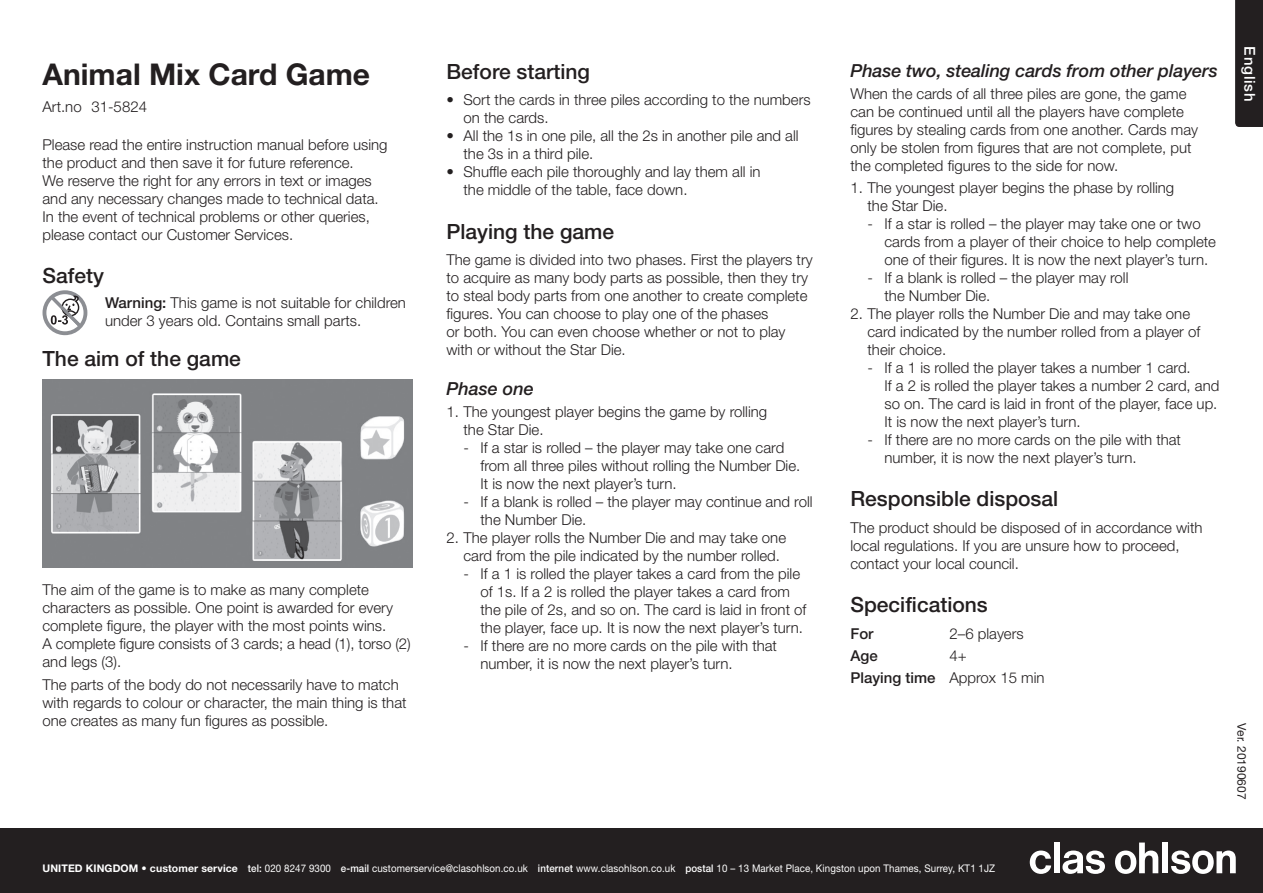
<style>
.page{position:relative;width:1263px;height:893px;background:#fff}
.page>*{position:absolute;margin:0;border:0;box-sizing:border-box;transform-origin:0 0}
.t1{font:700 30px "Helvetica Neue LT Std";color:#231f20}
.t2{font:500 21px "Helvetica Neue LT Std";color:#231f20}
.t3{font:italic 500 18px "Helvetica Neue LT Std";letter-spacing:-.005em;color:#231f20}
.t4{font:300 15px/18px "Helvetica Neue LT Std";color:#231f20}
.t5{font:500 15px "Helvetica Neue LT Std";letter-spacing:.05em;color:#fff}
.t6{font:500 15px "Helvetica Neue LT Std";color:#231f20}
.t7{font:12px "Helvetica Neue LT Std";color:#231f20}
.t8{font:10.5px "Helvetica Neue LT Std";letter-spacing:.01em;color:#fff;scale:.93 1}
.s1{font-weight:500}
.s2{font-weight:700}
</style>
<div class="page">
<div style="left:0;top:828px;width:1263px;height:65px;background:#231f20"></div>
<svg style="left:1030px;top:850px;width:21px;height:24px"></svg>
<div style="left:1054px;top:842px;width:5px;height:31px;background:#fff"></div>
<svg style="left:1062px;top:850px;width:43px;height:24px"></svg>
<svg style="left:1115px;top:842px;width:43px;height:32px"></svg>
<div style="left:1162px;top:842px;width:6px;height:31px;background:#fff"></div>
<svg style="left:1171px;top:850px;width:65px;height:24px"></svg>
<div style="left:1235px;top:0;width:28px;height:127px;background:#231f20"></div>
<svg style="left:43px;top:290px;width:44px;height:45px"></svg>
<img style="left:43px;top:379px;width:369px;height:188px">
<h1 class="t1" style="left:43px;top:56px;width:329px">Animal Mix Card Game</h1>
<p class="t4" style="left:43px;top:97px;width:106px">Art.no 31-5824</p>
<p class="t4" style="left:43px;top:135px;width:347px">Please read the entire instruction manual before using the product and then save it for future reference.<br>We reserve the right for any errors in text or images and any necessary changes made to technical data.<br>In the event of technical problems or other queries, please contact our Customer Services.</p>
<h2 class="t2" style="left:43px;top:263px;width:63px">Safety</h2>
<p class="t4" style="left:105px;top:293px;width:302px"><span class="s1">Warning:</span> This game is not suitable for children under 3 years old. Contains small parts.</p>
<h2 class="t2" style="left:43px;top:346px;width:200px">The aim of the game</h2>
<p class="t4" style="left:43px;top:581px;width:370px">The aim of the game is to make as many complete characters as possible. One point is awarded for every complete figure, the player with the most points wins.<br>A complete figure consists of 3 cards; a head (1), torso (2) and legs (3).</p>
<p class="t4" style="left:43px;top:675px;width:366px">The parts of the body do not necessarily have to match with regards to colour or character, the main thing is that one creates as many fun figures as possible.</p>
<h2 class="t2" style="left:446px;top:59px;width:145px">Before starting</h2>
<p class="t4" style="left:463px;top:91px;width:349px;text-indent:-17px">• Sort the cards in three piles according to the numbers on the cards.</p>
<p class="t4" style="left:463px;top:127px;width:337px;text-indent:-17px">• All the 1s in one pile, all the 2s in another pile and all the 3s in a third pile.</p>
<p class="t4" style="left:463px;top:163px;width:299px;text-indent:-17px">• Shuffle each pile thoroughly and lay them all in the middle of the table, face down.</p>
<h2 class="t2" style="left:446px;top:218px;width:169px">Playing the game</h2>
<p class="t4" style="left:446px;top:250px;width:368px">The game is divided into two phases. First the players try to acquire as many body parts as possible, then they try to steal body parts from one another to create complete figures. You can choose to play one of the phases<br>or both. You can even choose whether or not to play with or without the Star Die.</p>
<p class="t3" style="left:446px;top:378px;width:89px">Phase one</p>
<p class="t4" style="left:463px;top:402px;width:305px;text-indent:-17px">1. The youngest player begins the game by rolling the Star Die.</p>
<p class="t4" style="left:480px;top:438px;width:321px;text-indent:-17px">- If a star is rolled – the player may take one card from all three piles without rolling the Number Die.<br>It is now the next player’s turn.</p>
<p class="t4" style="left:480px;top:492px;width:334px;text-indent:-17px">- If a blank is rolled – the player may continue and roll the Number Die.</p>
<p class="t4" style="left:463px;top:528px;width:324px;text-indent:-17px">2. The player rolls the Number Die and may take one card from the pile indicated by the number rolled.</p>
<p class="t4" style="left:480px;top:564px;width:327px;text-indent:-17px">- If a 1 is rolled the player takes a card from the pile of 1s. If a 2 is rolled the player takes a card from the pile of 2s, and so on. The card is laid in front of the player, face up. It is now the next player’s turn.</p>
<p class="t4" style="left:480px;top:636px;width:298px;text-indent:-17px">- If there are no more cards on the pile with that number, it is now the next player’s turn.</p>
<p class="t3" style="left:850px;top:60px;width:369px">Phase two, stealing cards from other players</p>
<p class="t4" style="left:850px;top:84px;width:349px">When the cards of all three piles are gone, the game can be continued until all the players have complete figures by stealing cards from one another. Cards may only be stolen from figures that are not complete, put the completed figures to the side for now.</p>
<p class="t4" style="left:867px;top:178px;width:308px;text-indent:-17px">1. The youngest player begins the phase by rolling the Star Die.</p>
<p class="t4" style="left:884px;top:214px;width:333px;text-indent:-17px">- If a star is rolled – the player may take one or two cards from a player of their choice to help complete one of their figures. It is now the next player’s turn.</p>
<p class="t4" style="left:884px;top:268px;width:245px;text-indent:-17px">- If a blank is rolled – the player may roll the Number Die.</p>
<p class="t4" style="left:867px;top:304px;width:334px;text-indent:-17px">2. The player rolls the Number Die and may take one card indicated by the number rolled from a player of their choice.</p>
<p class="t4" style="left:884px;top:358px;width:336px;text-indent:-17px">- If a 1 is rolled the player takes a number 1 card.<br>If a 2 is rolled the player takes a number 2 card, and so on. The card is laid in front of the player, face up.<br>It is now the next player’s turn.</p>
<p class="t4" style="left:884px;top:430px;width:298px;text-indent:-17px">- If there are no more cards on the pile with that number, it is now the next player’s turn.</p>
<h2 class="t2" style="left:850px;top:486px;width:209px">Responsible disposal</h2>
<p class="t4" style="left:850px;top:518px;width:354px">The product should be disposed of in accordance with local regulations. If you are unsure how to proceed, contact your local council.</p>
<h2 class="t2" style="left:850px;top:592px;width:139px">Specifications</h2>
<p class="t6" style="left:850px;top:624px;width:25px">For</p>
<p class="t4" style="left:949px;top:624px;width:76px">2–6 players</p>
<p class="t6" style="left:850px;top:647px;width:29px">Age</p>
<p class="t4" style="left:850px;top:644px;width:196px;line-height:22.2px;text-indent:99px">4+<br><span class="s1">Playing time</span> Approx 15 min</p>
<p class="t5" style="left:1258px;top:46px;width:57px;rotate:90deg">English</p>
<p class="t7" style="left:1249px;top:723px;width:78px;rotate:90deg">Ver. 20190607</p>
<p class="t8" style="left:43px;top:862px;width:1026px"><span class="s2">UNITED KINGDOM • customer service</span> <span class="s1">tel:</span> 020 8247 9300 <span class="s1">e-mail</span> customerservice@clasohlson.co.uk <span class="s1">internet</span> www.clasohlson.co.uk <span class="s1">postal</span> 10 – 13 Market Place, Kingston upon Thames, Surrey, KT1 1JZ</p>
</div>
